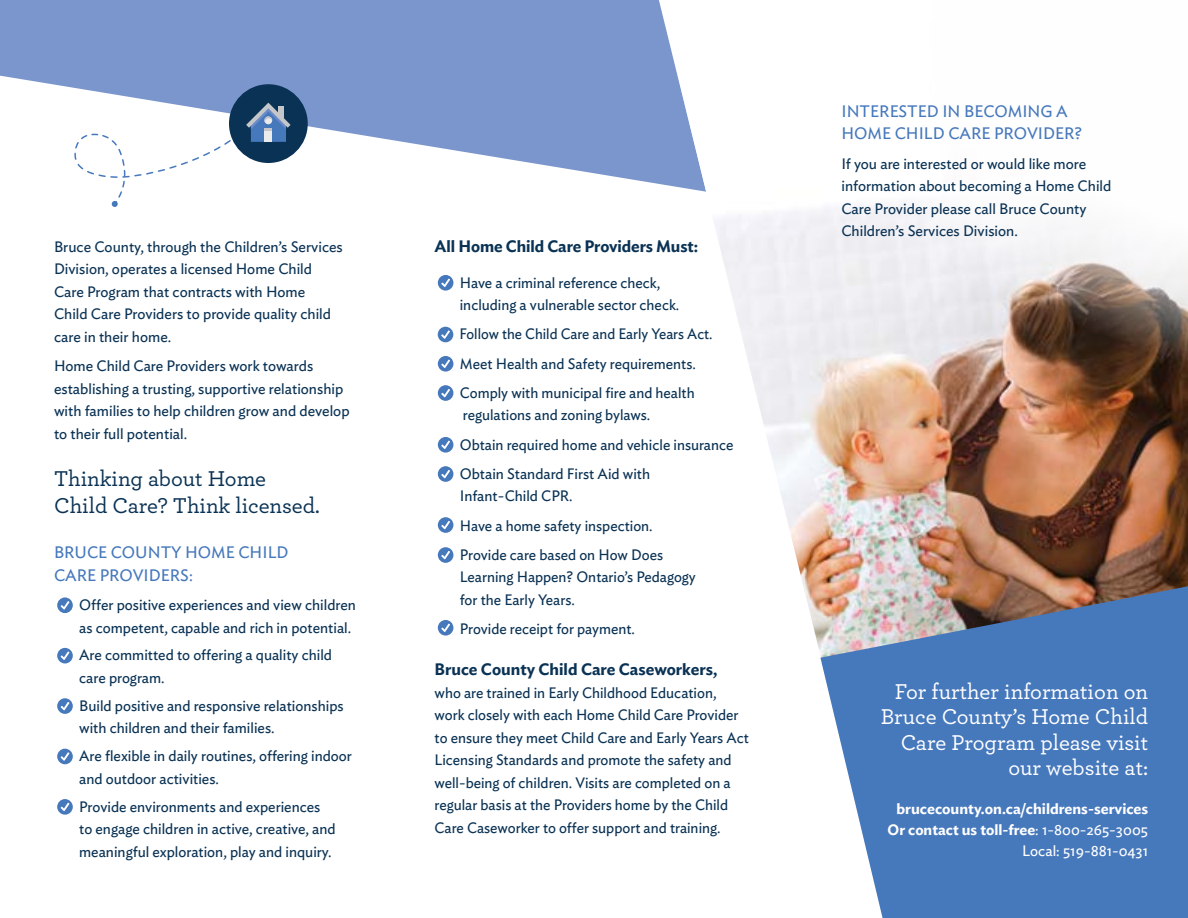
<style>
.page{position:relative;width:1188px;height:918px;background:#fff}
.page>*{position:absolute;margin:0;border:0;box-sizing:border-box;transform-origin:0 0}
.Paragraph_Subhead{font:500 22.5px/25.5px "Archer";color:#fff;text-align:right}
.Paragraph_Subhead-2{font:500 22.5px/27px "Archer";color:#0a3254}
.Paragraph_Subhead-3{font:16.5px/22.5px "Ideal Sans";color:#4678bc}
.Event_Name_-_back{font:600 16.5px "Ideal Sans";color:#0a3254}
.Paragraph_Subhead-4{font:600 16.5px "Ideal Sans";letter-spacing:-.005em;color:#0a3254}
.Paragraph_Subhead-5{font:15px/22.5px "Ideal Sans";color:#0a3254}
.Event_Name_-_back-2{font:15px/22.5px "Ideal Sans";color:#0a3254}
.Body{font:600 15px/21px "Ideal Sans";color:#fff;text-align:right}
.Paragraph_Subhead-6{font:15px "Ideal Sans";color:#0a3254;scale:.96 1}
.s1{font-weight:400}
</style>
<div class="page">
<svg style="left:0;top:0;width:659px;height:184px;fill:#7a96cd"></svg>
<img style="left:659px;top:1px;width:529px;height:650px">
<svg style="left:820px;top:586px;width:368px;height:332px;fill:#4678bc"></svg>
<div style="left:888px;top:48px;width:221px;height:220px;background:#fff;border-radius:50%"></div>
<svg style="left:57px;top:597px;width:16px;height:16px"></svg>
<svg style="left:61px;top:601px;width:8px;height:9px"></svg>
<div style="left:57px;top:648px;width:16px;height:15px;background:#4678bc;border-radius:50%"></div>
<svg style="left:61px;top:651px;width:8px;height:9px"></svg>
<svg style="left:57px;top:698px;width:16px;height:16px"></svg>
<svg style="left:61px;top:702px;width:8px;height:8px"></svg>
<div style="left:57px;top:749px;width:16px;height:15px;background:#4678bc;border-radius:50%"></div>
<svg style="left:61px;top:752px;width:8px;height:9px"></svg>
<svg style="left:57px;top:799px;width:16px;height:16px"></svg>
<svg style="left:61px;top:803px;width:8px;height:8px"></svg>
<div style="left:438px;top:275px;width:15px;height:16px;background:#4678bc;border-radius:50%"></div>
<svg style="left:441px;top:279px;width:9px;height:8px"></svg>
<div style="left:438px;top:327px;width:15px;height:15px;background:#4678bc;border-radius:50%"></div>
<svg style="left:441px;top:330px;width:9px;height:9px"></svg>
<div style="left:438px;top:356px;width:15px;height:16px;background:#4678bc;border-radius:50%"></div>
<svg style="left:441px;top:360px;width:9px;height:8px"></svg>
<div style="left:438px;top:385px;width:15px;height:16px;background:#4678bc;border-radius:50%"></div>
<svg style="left:441px;top:389px;width:9px;height:8px"></svg>
<div style="left:438px;top:437px;width:15px;height:16px;background:#4678bc;border-radius:50%"></div>
<svg style="left:441px;top:441px;width:9px;height:8px"></svg>
<div style="left:438px;top:466px;width:15px;height:16px;background:#4678bc;border-radius:50%"></div>
<svg style="left:441px;top:470px;width:9px;height:8px"></svg>
<div style="left:438px;top:517px;width:15px;height:16px;background:#4678bc;border-radius:50%"></div>
<svg style="left:441px;top:521px;width:9px;height:8px"></svg>
<div style="left:438px;top:547px;width:15px;height:16px;background:#4678bc;border-radius:50%"></div>
<svg style="left:441px;top:551px;width:9px;height:8px"></svg>
<div style="left:438px;top:620px;width:15px;height:16px;background:#4678bc;border-radius:50%"></div>
<svg style="left:441px;top:624px;width:9px;height:8px"></svg>
<div style="left:229px;top:84px;width:79px;height:79px;background:#0a3254;border-radius:50%"></div>
<svg style="left:74px;top:103px;width:217px;height:104px"></svg>
<p class="Paragraph_Subhead-5" style="left:54px;top:234px;width:290px">Bruce County, through the Children’s Services Division, operates a licensed Home Child Care Program that contracts with Home Child Care Providers to provide quality child care in their home.</p>
<p class="Paragraph_Subhead-5" style="left:54px;top:354px;width:297px">Home Child Care Providers work towards establishing a trusting, supportive relationship with families to help children grow and develop to their full potential.</p>
<p class="Paragraph_Subhead-2" style="left:54px;top:464px;width:267px">Thinking about Home<br>Child Care? Think licensed.</p>
<p class="Paragraph_Subhead-3" style="left:54px;top:540px;width:236px">BRUCE COUNTY HOME CHILD<br>CARE PROVIDERS:</p>
<p class="Paragraph_Subhead-5" style="left:79px;top:592px;width:278px">Offer positive experiences and view children as competent, capable and rich in potential.</p>
<p class="Paragraph_Subhead-5" style="left:79px;top:643px;width:254px">Are committed to offering a quality child care program.</p>
<p class="Paragraph_Subhead-5" style="left:79px;top:693px;width:266px">Build positive and responsive relationships with children and their families.</p>
<p class="Paragraph_Subhead-5" style="left:79px;top:744px;width:274px">Are flexible in daily routines, offering indoor and outdoor activities.</p>
<p class="Paragraph_Subhead-5" style="left:79px;top:794px;width:258px">Provide environments and experiences to engage children in active, creative, and meaningful exploration, play and inquiry.</p>
<p class="Paragraph_Subhead-4" style="left:435px;top:233px;width:265px">All Home Child Care Providers Must:</p>
<p class="Paragraph_Subhead-5" style="left:460px;top:270px;width:221px">Have a criminal reference check, including a vulnerable sector check.</p>
<p class="Paragraph_Subhead-6" style="left:460px;top:323px;width:265px">Follow the Child Care and Early Years Act.</p>
<p class="Paragraph_Subhead-5" style="left:460px;top:351px;width:238px">Meet Health and Safety requirements.</p>
<p class="Paragraph_Subhead-5" style="left:460px;top:380px;width:236px">Comply with municipal fire and health regulations and zoning bylaws.</p>
<p class="Paragraph_Subhead-5" style="left:460px;top:432px;width:275px">Obtain required home and vehicle insurance</p>
<p class="Paragraph_Subhead-5" style="left:460px;top:461px;width:192px">Obtain Standard First Aid with<br>Infant-Child CPR.</p>
<p class="Paragraph_Subhead-5" style="left:460px;top:513px;width:194px">Have a home safety inspection.</p>
<p class="Paragraph_Subhead-5" style="left:460px;top:542px;width:237px">Provide care based on How Does<br>Learning Happen? Ontario’s Pedagogy for the Early Years.</p>
<p class="Paragraph_Subhead-5" style="left:460px;top:616px;width:177px">Provide receipt for payment.</p>
<p class="Event_Name_-_back" style="left:435px;top:657px;width:284px">Bruce County Child Care Caseworkers,</p>
<p class="Event_Name_-_back-2" style="left:435px;top:680px;width:316px">who are trained in Early Childhood Education, work closely with each Home Child Care Provider to ensure they meet Child Care and Early Years Act Licensing Standards and promote the safety and well-being of children. Visits are completed on a regular basis at the Providers home by the Child Care Caseworker to offer support and training.</p>
<p class="Paragraph_Subhead-3" style="left:841px;top:99px;width:242px">INTERESTED IN BECOMING A<br>HOME CHILD CARE PROVIDER?</p>
<p class="Paragraph_Subhead-5" style="left:841px;top:151px;width:271px">If you are interested or would like more information about becoming a Home Child Care Provider please call Bruce County Children’s Services Division.</p>
<p class="Paragraph_Subhead" style="left:881px;top:677px;width:269px">For further information on<br>Bruce County’s Home Child<br>Care Program please visit our website at:</p>
<p class="Body" style="left:888px;top:797px;width:262px">brucecounty.on.ca/childrens-services<br>Or contact us toll-free<span class="s1">: 1-800-265-3005<br>Local: 519-881-0431</span></p>
</div>
